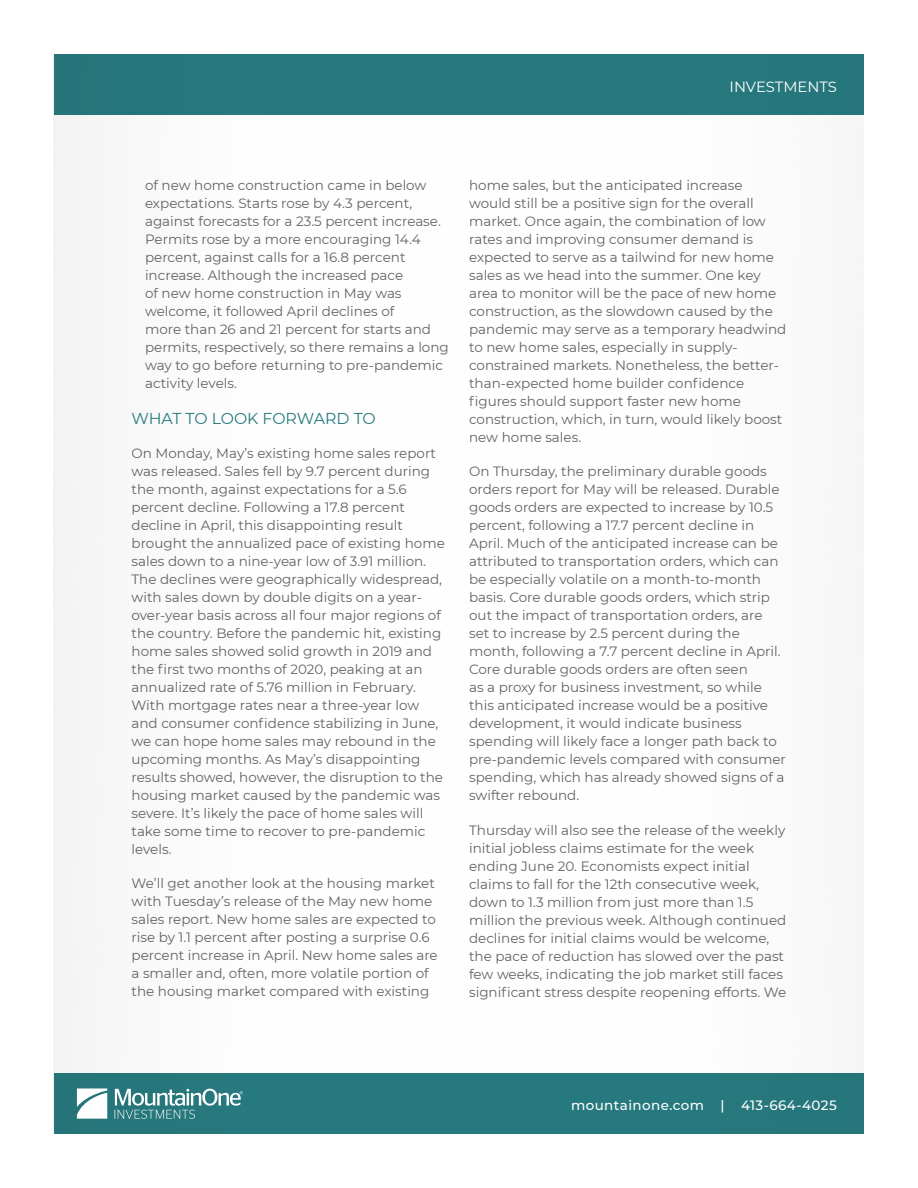
<style>
.page{position:relative;width:918px;height:1188px;background:#fff}
.page>*{position:absolute;margin:0;border:0;box-sizing:border-box;transform-origin:0 0}
.Bullets_2{font:15.75px "Montserrat";letter-spacing:-.005em;color:#277a7f}
.t1{font:14.85px "Montserrat";color:#fff}
.Bullets_2-2{font:13.5px/18px "Montserrat";color:#636366}
.t2{font:500 13.5px "Montserrat";letter-spacing:.03em;color:#fff}
</style>
<div class="page">
<div style="left:54px;top:1073px;width:810px;height:61px;background:#277a7f"></div>
<div style="left:54px;top:54px;width:810px;height:61px;background:#277a7f"></div>
<svg style="left:77px;top:1088px;width:30px;height:31px"></svg>
<svg style="left:115px;top:1089px;width:128px;height:30px"></svg>
<p class="t1" style="left:730px;top:76px;width:109px">INVESTMENTS</p>
<p class="Bullets_2-2" style="left:145px;top:176px;width:305px">of new home construction came in below expectations. Starts rose by 4.3 percent, against forecasts for a 23.5 percent increase.<br>Permits rose by a more encouraging 14.4 percent, against calls for a 16.8 percent increase. Although the increased pace<br>of new home construction in May was welcome, it followed April declines of<br>more than 26 and 21 percent for starts and permits, respectively, so there remains a long way to go before returning to pre-pandemic activity levels.</p>
<p class="Bullets_2" style="left:132px;top:407px;width:246px">WHAT TO LOOK FORWARD TO</p>
<p class="Bullets_2-2" style="left:132px;top:444px;width:315px">On Monday, May’s existing home sales report was released. Sales fell by 9.7 percent during the month, against expectations for a 5.6 percent decline. Following a 17.8 percent decline in April, this disappointing result brought the annualized pace of existing home sales down to a nine-year low of 3.91 million.<br>The declines were geographically widespread, with sales down by double digits on a year&shy;over-year basis across all four major regions of the country. Before the pandemic hit, existing home sales showed solid growth in 2019 and the first two months of 2020, peaking at an annualized rate of 5.76 million in February.<br>With mortgage rates near a three-year low and consumer confidence stabilizing in June, we can hope home sales may rebound in the upcoming months. As May’s disappointing results showed, however, the disruption to the housing market caused by the pandemic was severe. It’s likely the pace of home sales will take some time to recover to pre-pandemic levels.</p>
<p class="Bullets_2-2" style="left:132px;top:874px;width:308px">We’ll get another look at the housing market with Tuesday’s release of the May new home sales report. New home sales are expected to rise by 1.1 percent after posting a surprise 0.6 percent increase in April. New home sales are a smaller and, often, more volatile portion of the housing market compared with existing</p>
<p class="Bullets_2-2" style="left:469px;top:176px;width:319px">home sales, but the anticipated increase would still be a positive sign for the overall market. Once again, the combination of low rates and improving consumer demand is expected to serve as a tailwind for new home sales as we head into the summer. One key area to monitor will be the pace of new home construction, as the slowdown caused by the pandemic may serve as a temporary headwind to new home sales, especially in supply&shy;constrained markets. Nonetheless, the better&shy;than-expected home builder confidence figures should support faster new home construction, which, in turn, would likely boost new home sales.</p>
<p class="Bullets_2-2" style="left:469px;top:462px;width:318px">On Thursday, the preliminary durable goods orders report for May will be released. Durable goods orders are expected to increase by 10.5 percent, following a 17.7 percent decline in April. Much of the anticipated increase can be attributed to transportation orders, which can be especially volatile on a month-to-month basis. Core durable goods orders, which strip out the impact of transportation orders, are set to increase by 2.5 percent during the month, following a 7.7 percent decline in April.<br>Core durable goods orders are often seen<br>as a proxy for business investment, so while this anticipated increase would be a positive development, it would indicate business spending will likely face a longer path back to pre-pandemic levels compared with consumer spending, which has already showed signs of a swifter rebound.</p>
<p class="Bullets_2-2" style="left:469px;top:820px;width:319px">Thursday will also see the release of the weekly initial jobless claims estimate for the week ending June 20. Economists expect initial claims to fall for the 12th consecutive week, down to 1.3 million from just more than 1.5 million the previous week. Although continued declines for initial claims would be welcome, the pace of reduction has slowed over the past few weeks, indicating the job market still faces significant stress despite reopening efforts. We</p>
<p class="t2" style="left:571px;top:1096px;width:267px">mountainone.com | 413-664-4025</p>
</div>
